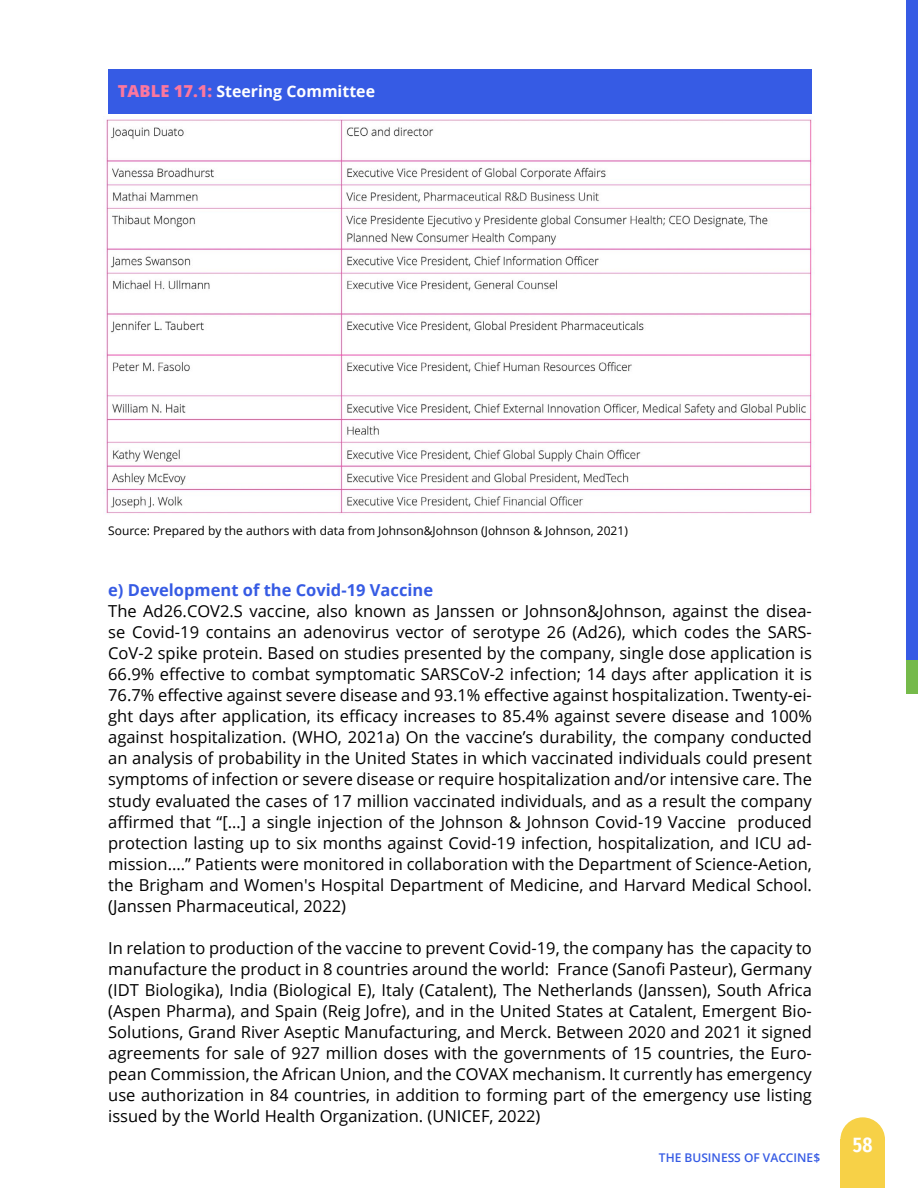
<style>
.page{position:relative;width:918px;height:1188px;background:#fff}
.page>*{position:absolute;margin:0;border:0;box-sizing:border-box;transform-origin:0 0}
.t1{font:600 extra-condensed 21px "Fira Sans";color:#fff}
.t2{font:16.5px/21px "Open Sans";color:#000;text-align:justify}
.t3{font:700 16.5px "Open Sans";color:#365be4}
.t4{font:700 15.9px "Open Sans";color:#fff}
.t5{font:12px "Open Sans";color:#000}
.t6{font:600 12px "Open Sans";color:#365be4}
.s1{font-weight:800;font-size:16.5px;color:#fc779e}
</style>
<div class="page">
<div style="left:907px;top:0;width:11px;height:663px;background:#365be4"></div>
<div style="left:906px;top:660px;width:12px;height:33px;background:#75ba4a"></div>
<div style="left:840px;top:1117px;width:45px;height:45px;background:#f7d147;border-radius:50%"></div>
<div style="left:840px;top:1140px;width:45px;height:48px;background:#f7d147"></div>
<img style="left:105px;top:119px;width:708px;height:395px">
<div style="left:108px;top:69px;width:704px;height:45px;background:#365be4"></div>
<p class="t4" style="left:118px;top:80px;width:259px"><span class="s1">TABLE 17.1:</span> Steering Committee</p>
<p class="t5" style="left:108px;top:523px;width:521px">Source: Prepared by the authors with data from Johnson&amp;Johnson (Johnson &amp; Johnson, 2021)</p>
<p class="t3" style="left:108px;top:579px;width:326px">e) Development of the Covid-19 Vaccine</p>
<p class="t2" style="left:108px;top:601px;width:705px">The Ad26.COV2.S vaccine, also known as Janssen or Johnson&amp;Johnson, against the disea&shy;se Covid-19 contains an adenovirus vector of serotype 26 (Ad26), which codes the SARS-CoV-2 spike protein. Based on studies presented by the company, single dose application is 66.9% effective to combat symptomatic SARSCoV-2 infection; 14 days after application it is 76.7% effective against severe disease and 93.1% effective against hospitalization. Twenty-ei&shy;ght days after application, its efficacy increases to 85.4% against severe disease and 100% against hospitalization. (WHO, 2021a) On the vaccine’s durability, the company conducted an analysis of probability in the United States in which vaccinated individuals could present symptoms of infection or severe disease or require hospitalization and/or intensive care. The study evaluated the cases of 17 million vaccinated individuals, and as a result the company affirmed that “[…] a single injection of the Johnson &amp; Johnson Covid-19 Vaccine produced protection lasting up to six months against Covid-19 infection, hospitalization, and ICU ad&shy;mission....” Patients were monitored in collaboration with the Department of Science-Aetion, the Brigham and Women's Hospital Department of Medicine, and Harvard Medical School. (Janssen Pharmaceutical, 2022)</p>
<p class="t2" style="left:108px;top:937px;width:705px">In relation to production of the vaccine to prevent Covid-19, the company has the capacity to manufacture the product in 8 countries around the world: France (Sanofi Pasteur), Germany (IDT Biologika), India (Biological E), Italy (Catalent), The Netherlands (Janssen), South Africa (Aspen Pharma), and Spain (Reig Jofre), and in the United States at Catalent, Emergent Bio-Solutions, Grand River Aseptic Manufacturing, and Merck. Between 2020 and 2021 it signed agreements for sale of 927 million doses with the governments of 15 countries, the Euro&shy;pean Commission, the African Union, and the COVAX mechanism. It currently has emergency use authorization in 84 countries, in addition to forming part of the emergency use listing issued by the World Health Organization. (UNICEF, 2022)</p>
<p class="t6" style="left:659px;top:1150px;width:163px">THE BUSINESS OF VACCINE$</p>
<p class="t1" style="left:853px;top:1128px;width:21px">58</p>
</div>
